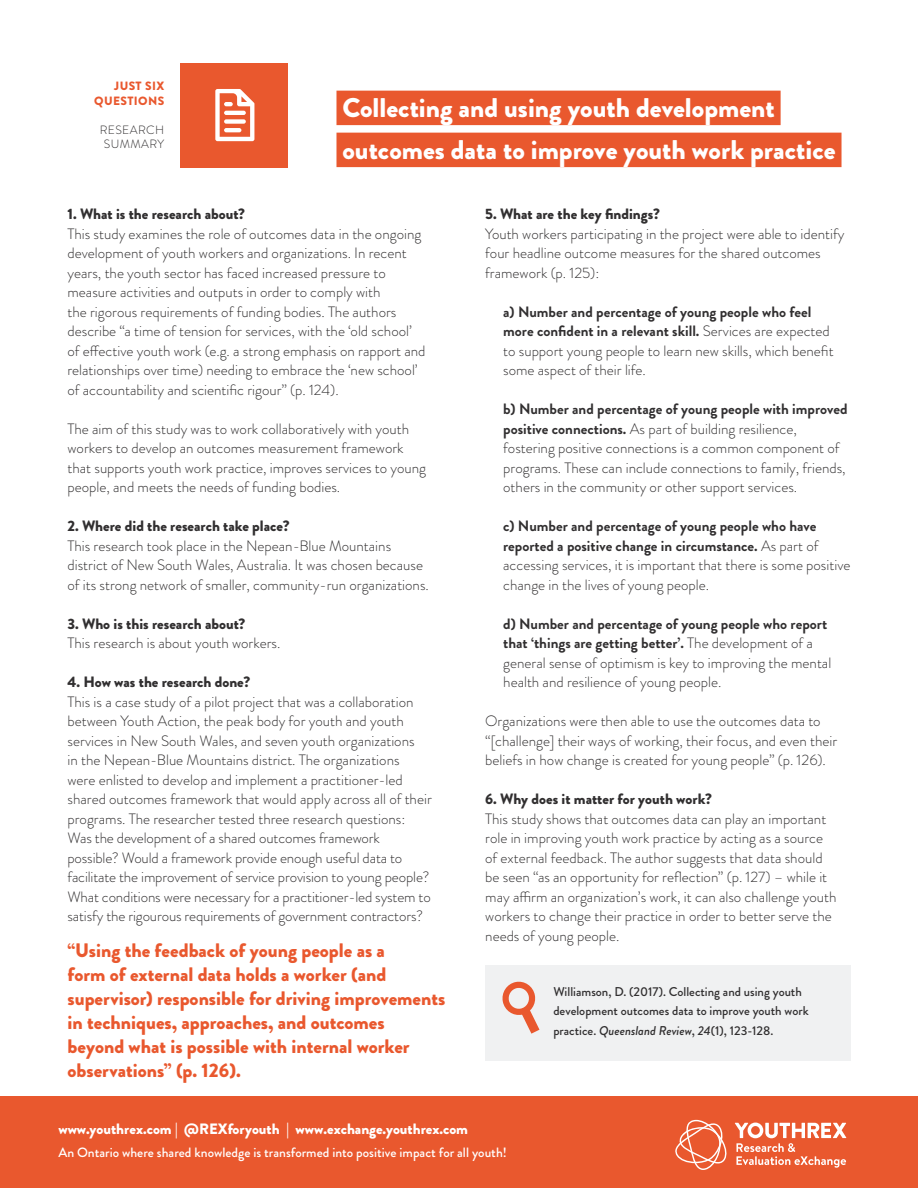
<style>
.page{position:relative;width:918px;height:1188px;background:#fff}
.page>*{position:absolute;margin:0;border:0;box-sizing:border-box;transform-origin:0 0}
.Paragraph_Style_1{font:900 27px/42px "Brandon Grotesque";color:#fff}
.t1{font:900 19.5px/24px "Brandon Grotesque";color:#e9582e}
.t2{font:300 15px/19.5px "Brandon Grotesque";color:#312f30}
.t3{font:900 15px "Brandon Grotesque";color:#312f30}
.t4{font:900 15px "Brandon Grotesque";color:#fff}
.t5{font:500 13.5px "Brandon Grotesque";color:#fff}
.t6{font:500 12.75px/19.5px "Brandon Grotesque";color:#312f30}
.t7{font:900 12px/14.4px "Brandon Grotesque";letter-spacing:.03em;color:#e9582e;text-align:right}
.t8{font:300 12px/14.4px "Brandon Grotesque";letter-spacing:.03em;color:#312f30;text-align:center}
.s1{font-weight:900}
.s2{font-weight:700}
.s3{font-style:italic}
</style>
<div class="page">
<div style="left:181px;top:63px;width:107px;height:104px;background:#e9582e"></div>
<svg style="left:215px;top:89px;width:40px;height:52px"></svg>
<div style="left:336px;top:91px;width:445px;height:34px;background:#e9582e"></div>
<div style="left:336px;top:133px;width:506px;height:34px;background:#e9582e"></div>
<div style="left:485px;top:965px;width:365px;height:96px;background:#f0f1f2"></div>
<svg style="left:502px;top:981px;width:38px;height:53px"></svg>
<div style="left:0;top:1096px;width:918px;height:92px;background:#e9582e"></div>
<svg style="left:735px;top:1123px;width:111px;height:45px"></svg>
<svg style="left:675px;top:1120px;width:52px;height:50px"></svg>
<p class="t7" style="left:94px;top:79px;width:72px">JUST SIX<br>QUESTIONS</p>
<p class="t8" style="left:100px;top:122px;width:66px">RESEARCH<br>SUMMARY</p>
<p class="Paragraph_Style_1" style="left:342px;top:87px;width:495px">Collecting and using youth development outcomes data to improve youth work practice</p>
<p class="t3" style="left:68px;top:204px;width:179px">1. What is the research about?</p>
<p class="t2" style="left:68px;top:224px;width:360px">This study examines the role of outcomes data in the ongoing development of youth workers and organizations. In recent years, the youth sector has faced increased pressure to measure activities and outputs in order to comply with<br>the rigorous requirements of funding bodies. The authors describe “a time of tension for services, with the ‘old school’ of effective youth work (e.g. a strong emphasis on rapport and relationships over time) needing to embrace the ‘new school’ of accountability and scientific rigour” (p. 124).</p>
<p class="t2" style="left:68px;top:419px;width:360px">The aim of this study was to work collaboratively with youth workers to develop an outcomes measurement framework that supports youth work practice, improves services to young people, and meets the needs of funding bodies.</p>
<p class="t3" style="left:68px;top:516px;width:224px">2. Where did the research take place?</p>
<p class="t2" style="left:68px;top:536px;width:363px">This research took place in the Nepean-Blue Mountains district of New South Wales, Australia. It was chosen because of its strong network of smaller, community-run organizations.</p>
<p class="t3" style="left:68px;top:613px;width:179px">3. Who is this research about?</p>
<p class="t2" style="left:68px;top:633px;width:214px">This research is about youth workers.</p>
<p class="t3" style="left:68px;top:672px;width:184px">4. How was the research done?</p>
<p class="t2" style="left:68px;top:692px;width:366px">This is a case study of a pilot project that was a collaboration between Youth Action, the peak body for youth and youth services in New South Wales, and seven youth organizations<br>in the Nepean-Blue Mountains district. The organizations<br>were enlisted to develop and implement a practitioner-led shared outcomes framework that would apply across all of their programs. The researcher tested three research questions:<br>Was the development of a shared outcomes framework possible? Would a framework provide enough useful data to facilitate the improvement of service provision to young people?<br>What conditions were necessary for a practitioner-led system to satisfy the rigourous requirements of government contractors?</p>
<p class="t1" style="left:68px;top:939px;width:379px">“Using the feedback of young people as a<br>form of external data holds a worker (and supervisor) responsible for driving improvements in techniques, approaches, and outcomes beyond what is possible with internal worker observations” (p. 126).</p>
<p class="t2" style="left:485px;top:204px;width:361px"><span class="s1">5. What are the key findings?<br></span>Youth workers participating in the project were able to identify four headline outcome measures for the shared outcomes framework (p. 125):</p>
<p class="t2" style="left:503px;top:302px;width:332px"><span class="s2">a) Number and percentage of young people who feel more confident in a relevant skill.</span> Services are expected to support young people to learn new skills, which benefit some aspect of their life.</p>
<p class="t2" style="left:503px;top:399px;width:346px"><span class="s2">b) Number and percentage of young people with improved positive connections.</span> As part of building resilience, fostering positive connections is a common component of programs. These can include connections to family, friends, others in the community or other support services.</p>
<p class="t2" style="left:503px;top:516px;width:349px"><span class="s2">c) Number and percentage of young people who have reported a positive change in circumstance.</span> As part of accessing services, it is important that there is some positive change in the lives of young people.</p>
<p class="t2" style="left:503px;top:614px;width:330px"><span class="s2">d) Number and percentage of young people who report that ‘things are getting better’.</span> The development of a general sense of optimism is key to improving the mental health and resilience of young people.</p>
<p class="t2" style="left:485px;top:711px;width:354px">Organizations were then able to use the outcomes data to “[challenge] their ways of working, their focus, and even their beliefs in how change is created for young people” (p. 126).</p>
<p class="t3" style="left:485px;top:789px;width:228px">6. Why does it matter for youth work?</p>
<p class="t2" style="left:485px;top:809px;width:353px">This study shows that outcomes data can play an important role in improving youth work practice by acting as a source of external feedback. The author suggests that data should be seen “as an opportunity for reflection” (p. 127) – while it may affirm an organization’s work, it can also challenge youth workers to change their practice in order to better serve the needs of young people.</p>
<p class="t6" style="left:553px;top:982px;width:257px">Williamson, D. (2017). Collecting and using youth development outcomes data to improve youth work practice. <span class="s3">Queensland Review</span>, <span class="s3">24</span>(1), 123-128.</p>
<p class="t4" style="left:58px;top:1118px;width:411px">www.youthrex.com | @REXforyouth | www.exchange.youthrex.com</p>
<p class="t5" style="left:58px;top:1143px;width:450px">An Ontario where shared knowledge is transformed into positive impact for all youth!</p>
</div>
